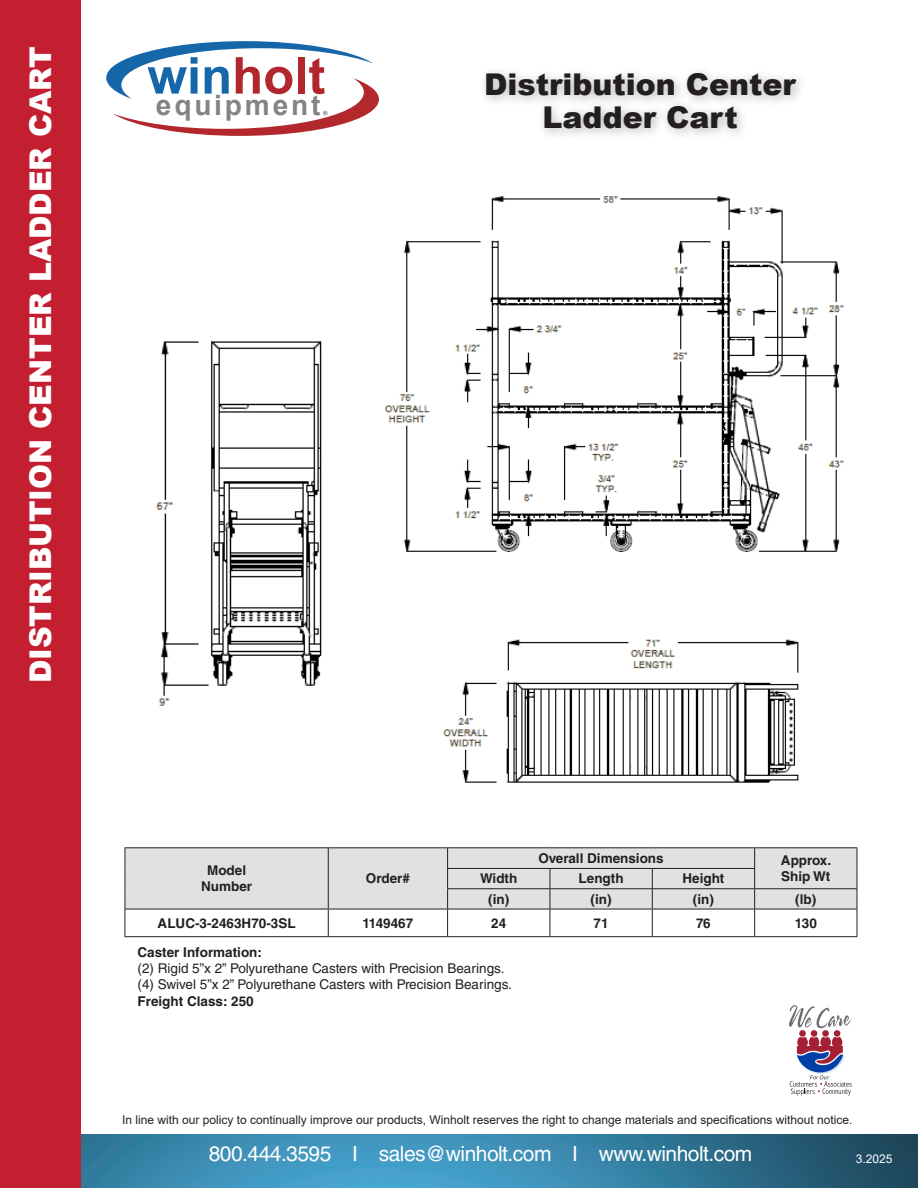
<style>
.page{position:relative;width:918px;height:1188px;background:#fff}
.page>*{position:absolute;margin:0;border:0;box-sizing:border-box;transform-origin:0 0}
.t1{font:700 50.85px "Arial";color:#b2272e}
.Subtitles_Product_Names{font:900 30px "Arial";color:#fff}
.Subtitles_Product_Names-2{font:900 30px/33px "Arial";color:#231f20;text-align:center}
.t2{font:700 28.05px "Arial";letter-spacing:.1em;color:rgb(35 31 32/.56)}
.t3{font:21px "Helvetica LT Std";letter-spacing:-.025em;color:#fff}
.Table_Copy{font:700 13.5px "Helvetica LT Std";color:#231f20}
.t4{font:13.5px "Helvetica LT Std";color:#231f20}
.t5{font:12px "Arial";color:#231f20}
.t6{font:12px "Arial";color:#fff}
.s1{color:#1666aa}
</style>
<div class="page">
<img style="left:81px;top:1134px;width:837px;height:54px">
<div style="left:0;top:0;width:81px;height:1188px;background:#c31f31"></div>
<svg style="left:789px;top:1005px;width:62px;height:23px"></svg>
<div style="left:799px;top:1030px;width:7px;height:7px;background:#a62035;border-radius:50%"></div>
<div style="left:811px;top:1030px;width:6px;height:7px;background:#a62035;border-radius:50%"></div>
<div style="left:822px;top:1030px;width:7px;height:7px;background:#a62035;border-radius:50%"></div>
<div style="left:834px;top:1030px;width:6px;height:7px;background:#a62035;border-radius:50%"></div>
<svg style="left:790px;top:1037px;width:62px;height:59px"></svg>
<svg style="left:106px;top:41px;width:273px;height:95px"></svg>
<div style="left:479px;top:66px;width:329px;height:75px;background:#231f20;opacity:.3"></div>
<hr style="left:125px;top:847px;width:203px;height:1px;background:#231f20">
<hr style="left:328px;top:847px;width:120px;height:1px;background:#231f20">
<hr style="left:448px;top:847px;width:102px;height:1px;background:#231f20">
<hr style="left:550px;top:847px;width:102px;height:1px;background:#231f20">
<hr style="left:652px;top:847px;width:103px;height:1px;background:#231f20">
<hr style="left:755px;top:847px;width:102px;height:1px;background:#231f20">
<svg style="left:125px;top:848px;width:733px;height:89px"></svg>
<hr style="left:125px;top:936px;width:203px;height:1px;background:#231f20">
<hr style="left:328px;top:936px;width:120px;height:1px;background:#231f20">
<hr style="left:448px;top:936px;width:102px;height:1px;background:#231f20">
<hr style="left:550px;top:936px;width:102px;height:1px;background:#231f20">
<hr style="left:652px;top:936px;width:103px;height:1px;background:#231f20">
<hr style="left:755px;top:936px;width:102px;height:1px;background:#231f20">
<img style="left:443px;top:639px;width:356px;height:144px">
<img style="left:384px;top:196px;width:460px;height:356px">
<img style="left:156px;top:340px;width:166px;height:366px">
<p class="Subtitles_Product_Names" style="left:19px;top:683px;width:639px;rotate:-90deg">DISTRIBUTION CENTER LADDER CART</p>
<h1 class="t1" style="left:147px;top:42px;width:179px"><span class="s1">win</span>holt</h1>
<h3 class="t2" style="left:156px;top:87px;width:166px">equipment</h3>
<p class="Subtitles_Product_Names-2" style="left:484px;top:67px;width:313px">Distribution Center<br>Ladder Cart</p>
<p class="Table_Copy" style="left:207px;top:862px;width:41px">Model</p>
<p class="Table_Copy" style="left:201px;top:878px;width:53px">Number</p>
<p class="Table_Copy" style="left:366px;top:870px;width:45px">Order#</p>
<p class="Table_Copy" style="left:539px;top:850px;width:127px">Overall Dimensions</p>
<p class="Table_Copy" style="left:781px;top:852px;width:52px">Approx.</p>
<p class="Table_Copy" style="left:480px;top:870px;width:39px">Width</p>
<p class="Table_Copy" style="left:579px;top:870px;width:46px">Length</p>
<p class="Table_Copy" style="left:682px;top:870px;width:43px">Height</p>
<p class="Table_Copy" style="left:781px;top:868px;width:51px">Ship Wt</p>
<p class="Table_Copy" style="left:488px;top:891px;width:22px">(in)</p>
<p class="Table_Copy" style="left:591px;top:891px;width:22px">(in)</p>
<p class="Table_Copy" style="left:693px;top:891px;width:22px">(in)</p>
<p class="Table_Copy" style="left:795px;top:891px;width:22px">(lb)</p>
<p class="Table_Copy" style="left:158px;top:915px;width:140px">ALUC-3-2463H70-3SL</p>
<p class="Table_Copy" style="left:363px;top:915px;width:52px">1149467</p>
<p class="Table_Copy" style="left:491px;top:915px;width:17px">24</p>
<p class="Table_Copy" style="left:594px;top:915px;width:17px">71</p>
<p class="Table_Copy" style="left:696px;top:915px;width:16px">76</p>
<p class="Table_Copy" style="left:795px;top:915px;width:24px">130</p>
<p class="Table_Copy" style="left:138px;top:944px;width:126px">Caster Information:</p>
<p class="t4" style="left:138px;top:961px;width:368px">(2) Rigid 5”x 2” Polyurethane Casters with Precision Bearings.</p>
<p class="t4" style="left:138px;top:977px;width:376px">(4) Swivel 5”x 2” Polyurethane Casters with Precision Bearings.</p>
<p class="Table_Copy" style="left:138px;top:993px;width:118px">Freight Class: 250</p>
<p class="t5" style="left:122px;top:1112px;width:732px">In line with our policy to continually improve our products, Winholt reserves the right to change materials and specifications without notice.</p>
<h3 class="t3" style="left:209px;top:1142px;width:545px">800.444.3595 I sales@winholt.com I www.winholt.com</h3>
<p class="t6" style="left:856px;top:1151px;width:38px">3.2025</p>
</div>
